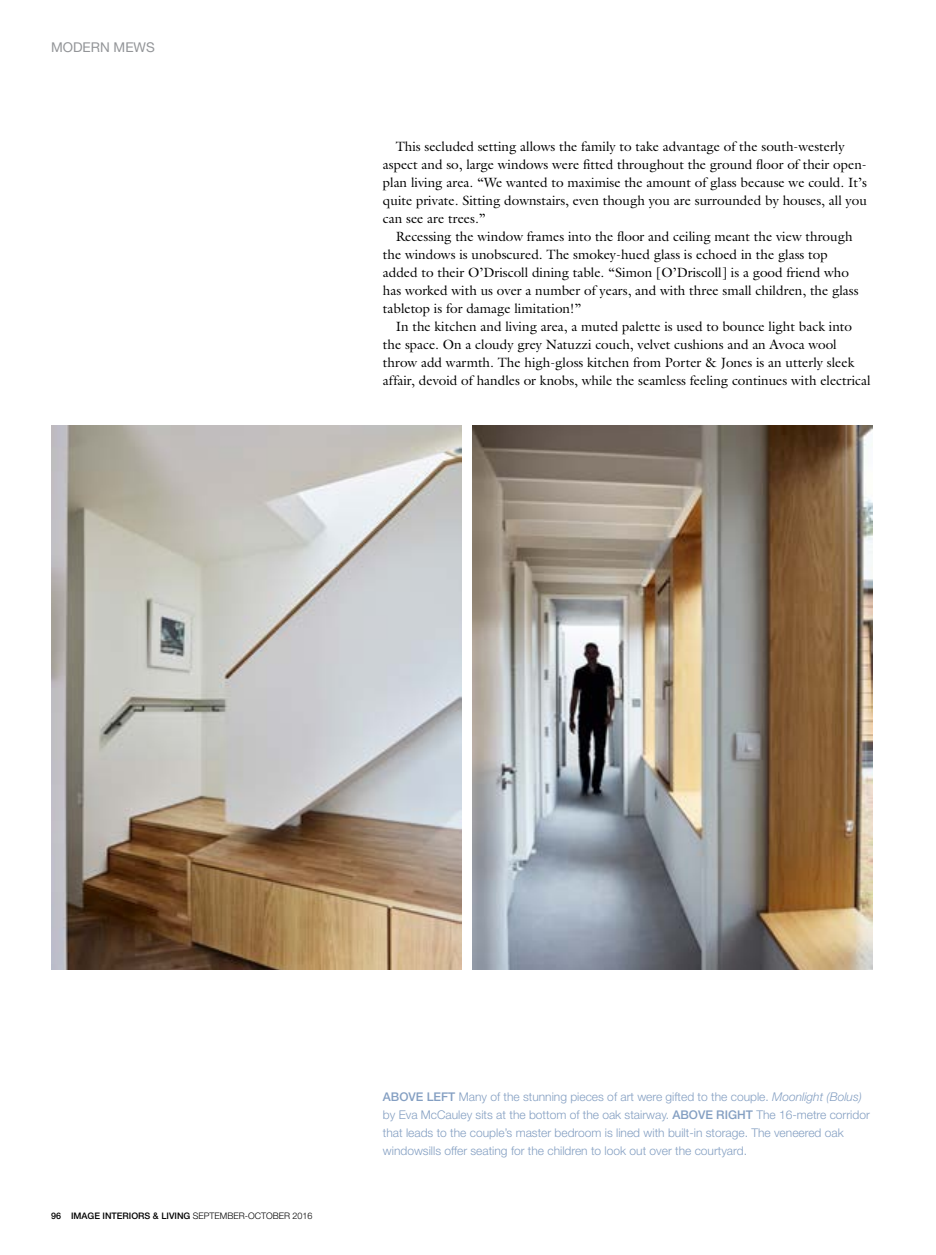
<style>
.page{position:relative;width:936px;height:1255px;background:#fff}
.page>*{position:absolute;margin:0;border:0;box-sizing:border-box;transform-origin:0 0}
.t1{font:13.5px/18px "Galliard";color:#000}
.t2{font:13.5px "Helvetica Neue LT Std";color:#939598}
.t3{font:300 12px/18px "Helvetica Neue LT Std";color:#849fc2}
.t4{font:500 9px "Helvetica Neue LT Std";color:#000}
.s1{font-weight:300}
.s2{font-weight:500}
.s3{font-style:italic}
</style>
<div class="page">
<img style="left:472px;top:425px;width:400px;height:544px">
<img style="left:51px;top:425px;width:410px;height:544px">
<p class="t2" style="left:51px;top:39px;width:105px">MODERN MEWS</p>
<p class="t1" style="left:383px;top:137px;width:485px;text-indent:13px">This secluded setting allows the family to take advantage of the south-westerly aspect and so, large windows were fitted throughout the ground floor of their open&shy;plan living area. “We wanted to maximise the amount of glass because we could. It’s quite private. Sitting downstairs, even though you are surrounded by houses, all you can see are trees.”</p>
<p class="t1" style="left:383px;top:227px;width:477px;text-indent:13px">Recessing the window frames into the floor and ceiling meant the view through the windows is unobscured. The smokey-hued glass is echoed in the glass top added to their O’Driscoll dining table. “Simon [O’Driscoll] is a good friend who has worked with us over a number of years, and with three small children, the glass tabletop is for damage limitation!”</p>
<p class="t1" style="left:383px;top:317px;width:489px;text-indent:13px">In the kitchen and living area, a muted palette is used to bounce light back into the space. On a cloudy grey Natuzzi couch, velvet cushions and an Avoca wool throw add warmth. The high-gloss kitchen from Porter &amp; Jones is an utterly sleek affair, devoid of handles or knobs, while the seamless feeling continues with electrical</p>
<p class="t4" style="left:51px;top:1210px;width:263px">96 IMAGE INTERIORS &amp; LIVING <span class="s1">SEPTEMBER-OCTOBER 2016</span></p>
<p class="t3" style="left:383px;top:1087px;width:488px"><span class="s2">ABOVE LEFT</span> Many of the stunning pieces of art were gifted to the couple. <span class="s3">Moonlight (Bolus) </span>by Eva McCauley sits at the bottom of the oak stairway. <span class="s2">ABOVE RIGHT</span> The 16-metre corridor that leads to the couple’s master bedroom is lined with built-in storage. The veneered oak windowsills offer seating for the children to look out over the courtyard.</p>
</div>
